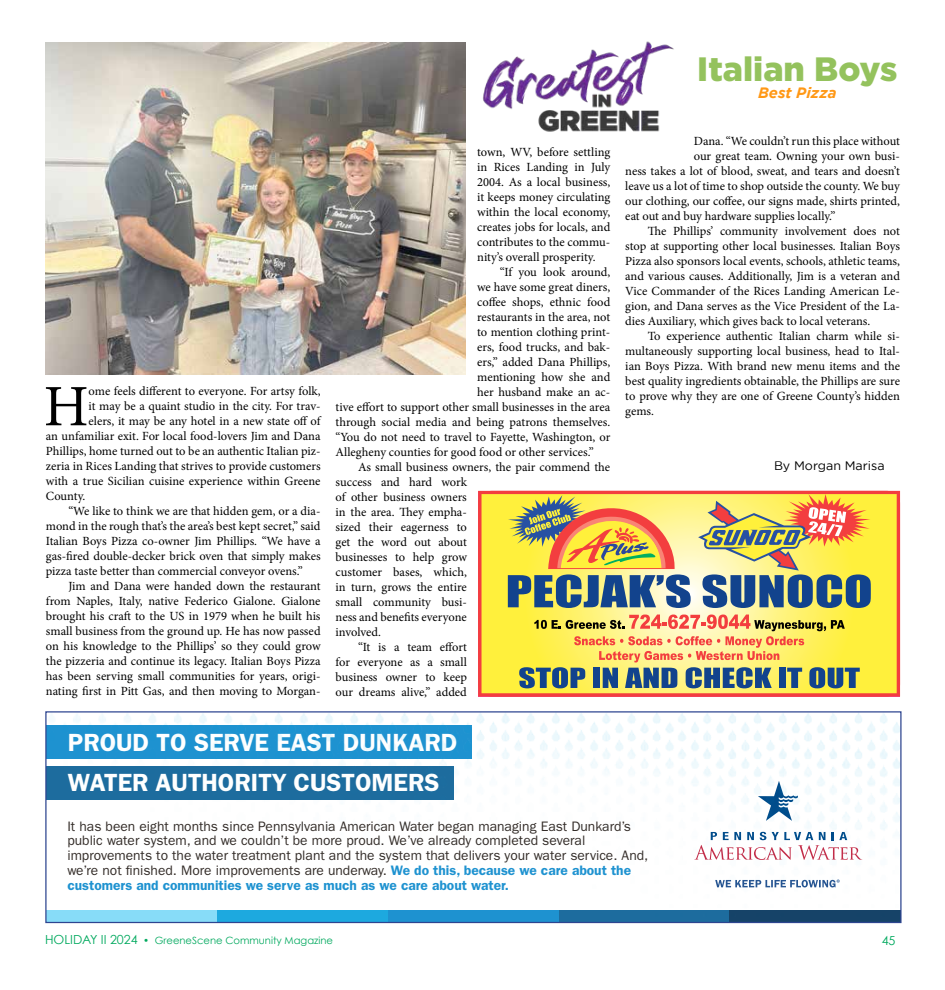
<style>
.page{position:relative;width:945px;height:990px;background:#fff}
.page>*{position:absolute;margin:0;border:0;box-sizing:border-box;transform-origin:0 0}
.t1{font:58.62px "Minion Pro";color:#000}
.t2{font:900 33.75px "Gotham";color:#94c25d}
.t3{font:600 25px/40.1px "ITC Franklin Gothic Std";color:#fff}
.t4{font:italic 700 15px "Gotham";color:#ff9815}
.t5{font:13.75px/14.9px "ITC Franklin Gothic Std";color:#342d29}
.t6{font:12.5px/15px "Minion Pro";color:#000;text-align:justify}
.t7{font:12.5px "Gotham";color:#000}
.t8{font:12.5px "Century Gothic";color:#00a95e}
.t9{font:10px "Century Gothic";color:#00a95e}
.s1{font-weight:600;color:#1e92d0}
.s2{font-size:12.5px}
</style>
<div class="page">
<img style="left:46px;top:42px;width:420px;height:333px">
<img style="left:483px;top:41px;width:191px;height:91px">
<svg style="left:478px;top:491px;width:422px;height:205px;background:#fcd04d"></svg>
<svg style="left:519px;top:615px;width:341px;height:73px;background:#ccba6f"></svg>
<svg style="left:508px;top:495px;width:183px;height:113px;background:#bdac6e"></svg>
<svg style="left:698px;top:494px;width:173px;height:114px;background:#bbaf75"></svg>
<img style="left:47px;top:713px;width:853px;height:208px">
<div style="left:45px;top:711px;width:857px;height:212px;border:1px solid #2e4590"></div>
<h2 class="t2" style="left:697px;top:49px;width:202px">Italian Boys</h2>
<p class="t4" style="left:758px;top:84px;width:80px">Best Pizza</p>
<h1 class="t1" style="left:44px;top:367px;width:46px">H</h1>
<p class="t6" style="left:89px;top:384px;width:234px">ome feels different to everyone. For artsy folk,</p>
<p class="t6" style="left:89px;top:399px;width:233px">it may be a quaint studio in the city. For trav-</p>
<p class="t6" style="left:89px;top:414px;width:233px">elers, it may be any hotel in a new state off of</p>
<p class="t6" style="left:46px;top:429px;width:276px">an unfamiliar exit. For local food-lovers Jim and Dana</p>
<p class="t6" style="left:46px;top:444px;width:276px">Phillips, home turned out to be an authentic Italian piz-</p>
<p class="t6" style="left:46px;top:459px;width:276px">zeria in Rices Landing that strives to provide customers</p>
<p class="t6" style="left:46px;top:474px;width:276px">with a true Sicilian cuisine experience within Greene</p>
<p class="t6" style="left:46px;top:489px;width:41px">County.</p>
<p class="t6" style="left:68px;top:504px;width:254px">“We like to think we are that hidden gem, or a dia-</p>
<p class="t6" style="left:46px;top:519px;width:276px">mond in the rough that’s the area’s best kept secret,” said</p>
<p class="t6" style="left:46px;top:534px;width:276px">Italian Boys Pizza co-owner Jim Phillips. “We have a</p>
<p class="t6" style="left:46px;top:549px;width:276px">gas-fired double-decker brick oven that simply makes</p>
<p class="t6" style="left:46px;top:564px;width:258px">pizza taste better than commercial conveyor ovens.”</p>
<p class="t6" style="left:68px;top:579px;width:254px">Jim and Dana were handed down the restaurant</p>
<p class="t6" style="left:46px;top:594px;width:276px">from Naples, Italy, native Federico Gialone. Gialone</p>
<p class="t6" style="left:46px;top:609px;width:276px">brought his craft to the US in 1979 when he built his</p>
<p class="t6" style="left:46px;top:624px;width:276px">small business from the ground up. He has now passed</p>
<p class="t6" style="left:46px;top:639px;width:276px">on his knowledge to the Phillips’ so they could grow</p>
<p class="t6" style="left:46px;top:654px;width:276px">the pizzeria and continue its legacy. Italian Boys Pizza</p>
<p class="t6" style="left:46px;top:669px;width:276px">has been serving small communities for years, origi-</p>
<p class="t6" style="left:46px;top:684px;width:276px">nating first in Pitt Gas, and then moving to Morgan-</p>
<p class="t6" style="left:477px;top:145px;width:135px">town, WV, before settling in Rices Landing in July 2004. As a local business, it keeps money circulating within the local economy, creates jobs for locals, and contributes to the commu&shy;nity’s overall prosperity.</p>
<p class="t6" style="left:500px;top:265px;width:112px">“If you look around,</p>
<p class="t6" style="left:477px;top:280px;width:135px">we have some great diners,</p>
<p class="t6" style="left:477px;top:295px;width:135px">coffee shops, ethnic food</p>
<p class="t6" style="left:477px;top:310px;width:135px">restaurants in the area, not</p>
<p class="t6" style="left:477px;top:325px;width:135px">to mention clothing print-</p>
<p class="t6" style="left:477px;top:340px;width:135px">ers, food trucks, and bak-</p>
<p class="t6" style="left:477px;top:355px;width:135px">ers,” added Dana Phillips,</p>
<p class="t6" style="left:477px;top:370px;width:135px">mentioning how she and</p>
<p class="t6" style="left:477px;top:385px;width:135px">her husband make an ac-</p>
<p class="t6" style="left:336px;top:400px;width:276px">tive effort to support other small businesses in the area</p>
<p class="t6" style="left:336px;top:415px;width:276px">through social media and being patrons themselves.</p>
<p class="t6" style="left:336px;top:430px;width:276px">“You do not need to travel to Fayette, Washington, or</p>
<p class="t6" style="left:336px;top:445px;width:260px">Allegheny counties for good food or other services.”</p>
<p class="t6" style="left:358px;top:460px;width:254px">As small business owners, the pair commend the</p>
<p class="t6" style="left:336px;top:475px;width:133px">success and hard work</p>
<p class="t6" style="left:336px;top:490px;width:133px">of other business owners</p>
<p class="t6" style="left:336px;top:505px;width:133px">in the area. They empha-</p>
<p class="t6" style="left:336px;top:520px;width:133px">sized their eagerness to</p>
<p class="t6" style="left:336px;top:535px;width:133px">get the word out about</p>
<p class="t6" style="left:336px;top:550px;width:133px">businesses to help grow</p>
<p class="t6" style="left:336px;top:565px;width:133px">customer bases, which,</p>
<p class="t6" style="left:336px;top:580px;width:133px">in turn, grows the entire</p>
<p class="t6" style="left:336px;top:595px;width:133px">small community busi-</p>
<p class="t6" style="left:336px;top:610px;width:133px">ness and benefits everyone</p>
<p class="t6" style="left:336px;top:625px;width:47px">involved.</p>
<p class="t6" style="left:358px;top:640px;width:110px">“It is a team effort</p>
<p class="t6" style="left:336px;top:655px;width:133px">for everyone as a small</p>
<p class="t6" style="left:336px;top:670px;width:133px">business owner to keep</p>
<p class="t6" style="left:336px;top:685px;width:133px">our dreams alive,” added</p>
<h3 class="t3" style="left:68px;top:723px;width:391px">PROUD TO SERVE EAST DUNKARD<br>WATER AUTHORITY CUSTOMERS</h3>
<p class="t6" style="left:694px;top:133px;width:208px">Dana. “We couldn’t run this place without</p>
<p class="t6" style="left:694px;top:148px;width:208px">our great team. Owning your own busi-</p>
<p class="t6" style="left:625px;top:163px;width:276px">ness takes a lot of blood, sweat, and tears and doesn’t</p>
<p class="t6" style="left:625px;top:178px;width:276px">leave us a lot of time to shop outside the county. We buy</p>
<p class="t6" style="left:625px;top:193px;width:276px">our clothing, our coffee, our signs made, shirts printed,</p>
<p class="t6" style="left:625px;top:208px;width:212px">eat out and buy hardware supplies locally.”</p>
<p class="t6" style="left:648px;top:223px;width:254px">The Phillips’ community involvement does not</p>
<p class="t6" style="left:625px;top:238px;width:276px">stop at supporting other local businesses. Italian Boys</p>
<p class="t6" style="left:625px;top:253px;width:276px">Pizza also sponsors local events, schools, athletic teams,</p>
<p class="t6" style="left:625px;top:268px;width:276px">and various causes. Additionally, Jim is a veteran and</p>
<p class="t6" style="left:625px;top:283px;width:276px">Vice Commander of the Rices Landing American Le-</p>
<p class="t6" style="left:625px;top:298px;width:276px">gion, and Dana serves as the Vice President of the La-</p>
<p class="t6" style="left:625px;top:313px;width:247px">dies Auxiliary, which gives back to local veterans.</p>
<p class="t6" style="left:648px;top:328px;width:254px">To experience authentic Italian charm while si-</p>
<p class="t6" style="left:625px;top:343px;width:276px">multaneously supporting local business, head to Ital-</p>
<p class="t6" style="left:625px;top:358px;width:276px">ian Boys Pizza. With brand new menu items and the</p>
<p class="t6" style="left:625px;top:373px;width:276px">best quality ingredients obtainable, the Phillips are sure</p>
<p class="t6" style="left:625px;top:388px;width:276px">to prove why they are one of Greene County’s hidden</p>
<p class="t6" style="left:625px;top:403px;width:30px">gems.</p>
<p class="t7" style="left:774px;top:459px;width:112px">By Morgan Marisa</p>
<p class="t5" style="left:67px;top:819px;width:582px">It has been eight months since Pennsylvania American Water began managing East Dunkard’s public water system, and we couldn’t be more proud. We’ve already completed several improvements to the water treatment plant and the system that delivers your water service. And, we’re not finished. More improvements are underway. <span class="s1">We do this, because we care about the customers and communities we serve as much as we care about water.</span></p>
<p class="t9" style="left:45px;top:934px;width:290px"><span class="s2">HOLIDAY II 2024</span> • GreeneScene Community Magazine</p>
<p class="t8" style="left:882px;top:933px;width:15px">45</p>
</div>
